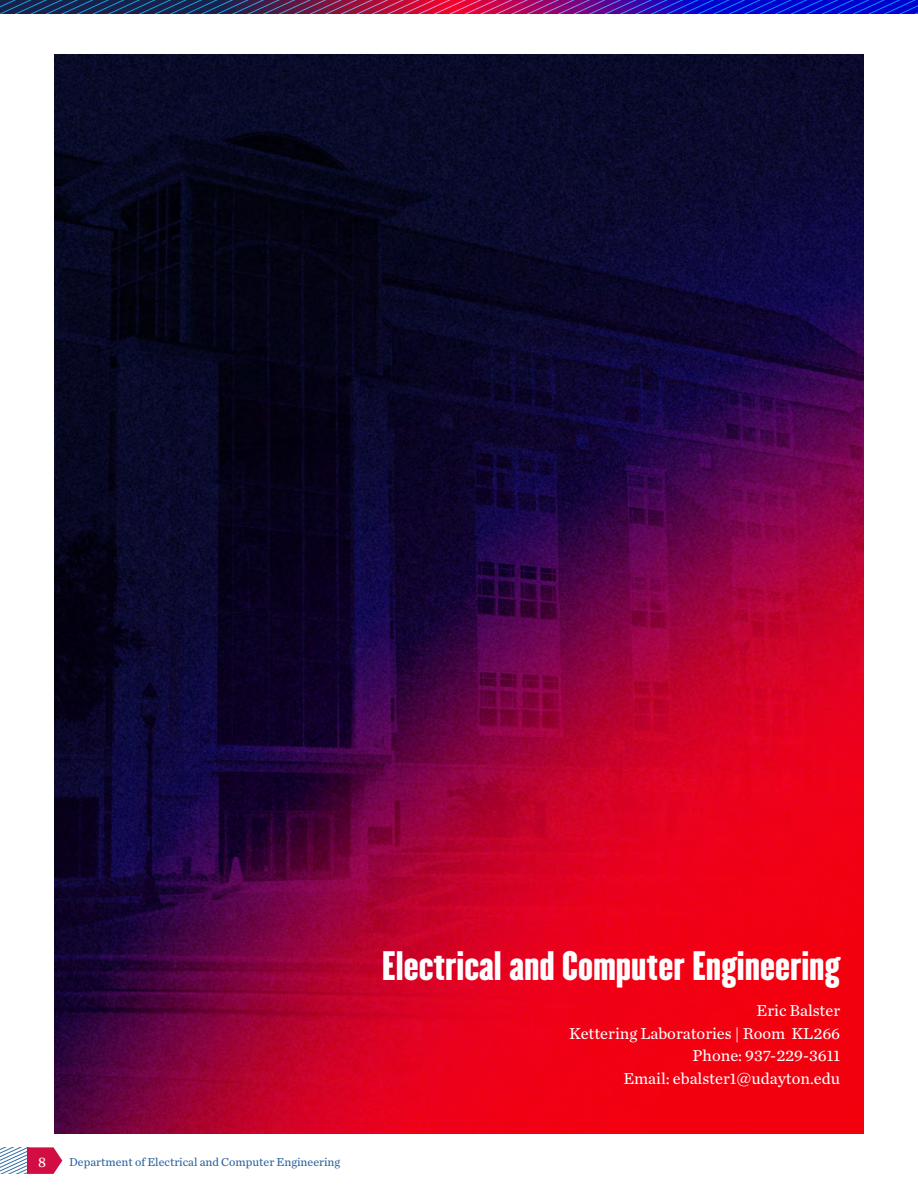
<style>
.page{position:relative;width:918px;height:1188px;background:#fff}
.page>*{position:absolute;margin:0;border:0;box-sizing:border-box;transform-origin:0 0}
.t1{font:36px "Champion Liteweight";color:#fff}
.t2{font:16.5px/22.5px "Chronicle Text G2";color:#fff;text-align:right}
.t3{font:15px "Chronicle Text G2";color:#fff}
.t4{font:12px "Chronicle Text G2";color:#27609d}
</style>
<div class="page">
<img style="left:54px;top:54px;width:810px;height:1080px">
<img style="left:0;top:0;width:918px;height:14px">
<svg style="left:0;top:1147px;width:62px;height:27px"></svg>
<p class="t3" style="left:38px;top:1150px;width:9px">8</p>
<p class="t4" style="left:69px;top:1153px;width:272px">Department of Electrical and Computer Engineering</p>
<h1 class="t1" style="left:382px;top:936px;width:459px">Electrical and Computer Engineering</h1>
<p class="t2" style="left:569px;top:999px;width:273px">Eric Balster<br>Kettering Laboratories | Room KL266<br>Phone: 937-229-3611<br>Email: ebalster1@udayton.edu</p>
</div>
